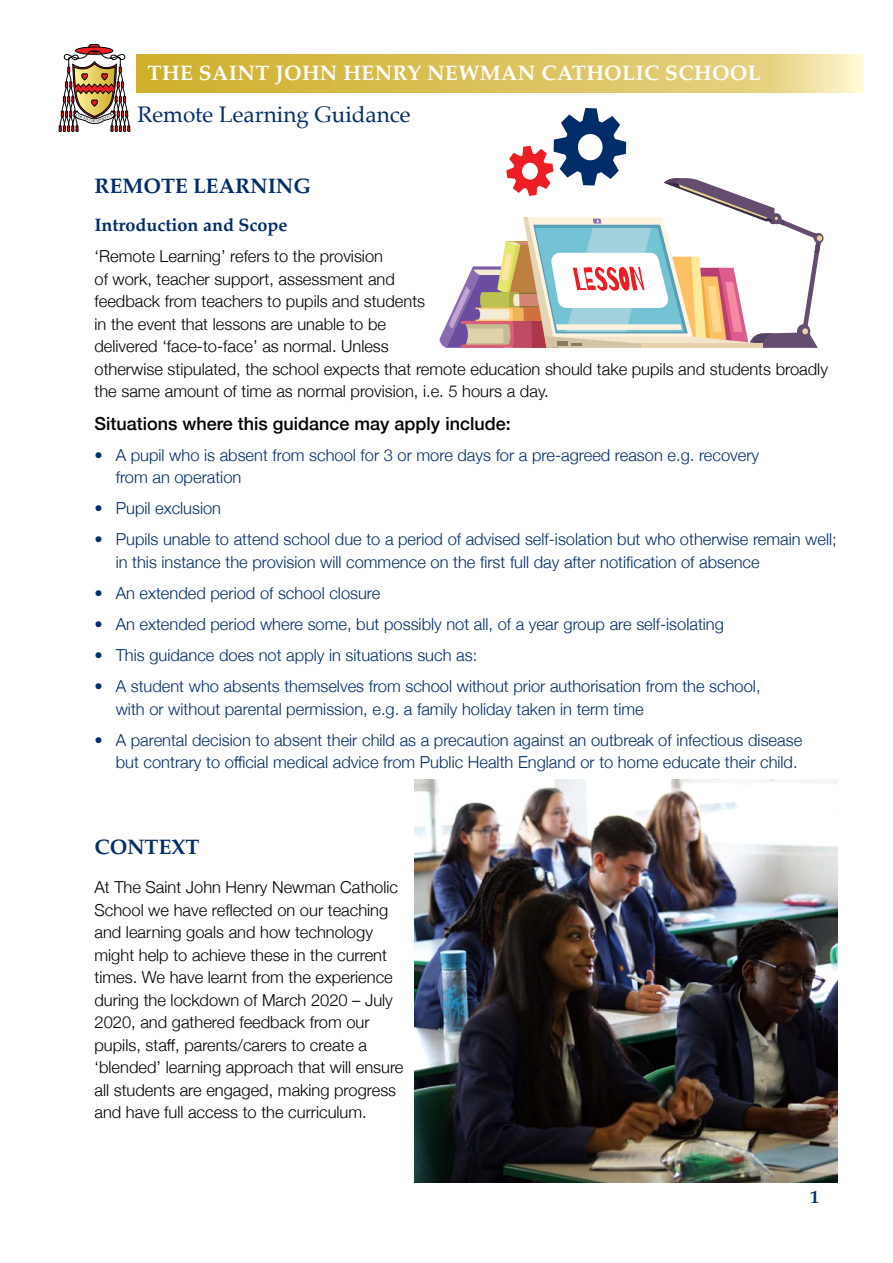
<style>
.page{position:relative;width:893px;height:1263px;background:#fff}
.page>*{position:absolute;margin:0;border:0;box-sizing:border-box;transform-origin:0 0}
.t1{font:22.5px "Palatino";color:#002c69}
.t2{font:700 21px "Palatino";letter-spacing:.02em;color:#fff}
.t3{font:700 21px "Palatino";color:#002c69}
.t4{font:500 18px "Helvetica Neue";color:#000}
.t5{font:700 18px "Palatino";color:#002c69}
.t6{font:300 16.5px/22.5px "Helvetica Neue";color:#002c69}
.t7{font:300 16.5px/22.5px "Helvetica Neue";color:#000}
</style>
<div class="page">
<svg style="left:139px;top:57px;width:721px;height:33px;background:#dcc460"></svg>
<svg style="left:59px;top:44px;width:71px;height:88px"></svg>
<svg style="left:814px;top:233px;width:10px;height:10px"></svg>
<svg style="left:439px;top:108px;width:383px;height:240px"></svg>
<img style="left:415px;top:779px;width:422px;height:404px">
<p class="t2" style="left:148px;top:55px;width:614px">THE SAINT JOHN HENRY NEWMAN CATHOLIC SCHOOL</p>
<h1 class="t1" style="left:137px;top:95px;width:275px">Remote Learning Guidance</h1>
<p class="t3" style="left:94px;top:168px;width:218px">REMOTE LEARNING</p>
<p class="t5" style="left:94px;top:210px;width:194px">Introduction and Scope</p>
<p class="t7" style="left:94px;top:244px;width:735px">‘Remote Learning’ refers to the provision<br>of work, teacher support, assessment and<br>feedback from teachers to pupils and students<br>in the event that lessons are unable to be<br>delivered ‘face-to-face’ as normal. Unless<br>otherwise stipulated, the school expects that remote education should take pupils and students broadly the same amount of time as normal provision, i.e. 5 hours a day.</p>
<p class="t4" style="left:94px;top:409px;width:418px">Situations where this guidance may apply include:</p>
<p class="t6" style="left:116px;top:443px;width:645px;text-indent:-21px">• A pupil who is absent from school for 3 or more days for a pre-agreed reason e.g. recovery from an operation</p>
<p class="t6" style="left:94px;top:496px;width:128px">• Pupil exclusion</p>
<p class="t6" style="left:116px;top:527px;width:722px;text-indent:-21px">• Pupils unable to attend school due to a period of advised self-isolation but who otherwise remain well; in this instance the provision will commence on the first full day after notification of absence</p>
<p class="t6" style="left:94px;top:581px;width:287px">• An extended period of school closure</p>
<p class="t6" style="left:94px;top:612px;width:631px">• An extended period where some, but possibly not all, of a year group are self-isolating</p>
<p class="t6" style="left:94px;top:643px;width:384px">• This guidance does not apply in situations such as:</p>
<p class="t6" style="left:116px;top:674px;width:646px;text-indent:-21px">• A student who absents themselves from school without prior authorisation from the school, with or without parental permission, e.g. a family holiday taken in term time</p>
<p class="t6" style="left:94px;top:727px;width:709px;text-align:right">• A parental decision to absent their child as a precaution against an outbreak of infectious disease but contrary to official medical advice from Public Health England or to home educate their child.</p>
<p class="t3" style="left:94px;top:828px;width:106px">CONTEXT</p>
<p class="t7" style="left:94px;top:875px;width:311px">At The Saint John Henry Newman Catholic School we have reflected on our teaching and learning goals and how technology might help to achieve these in the current times. We have learnt from the experience during the lockdown of March 2020 – July 2020, and gathered feedback from our pupils, staff, parents/carers to create a ‘blended’ learning approach that will ensure all students are engaged, making progress and have full access to the curriculum.</p>
<p class="t5" style="left:810px;top:1181px;width:10px">1</p>
</div>
